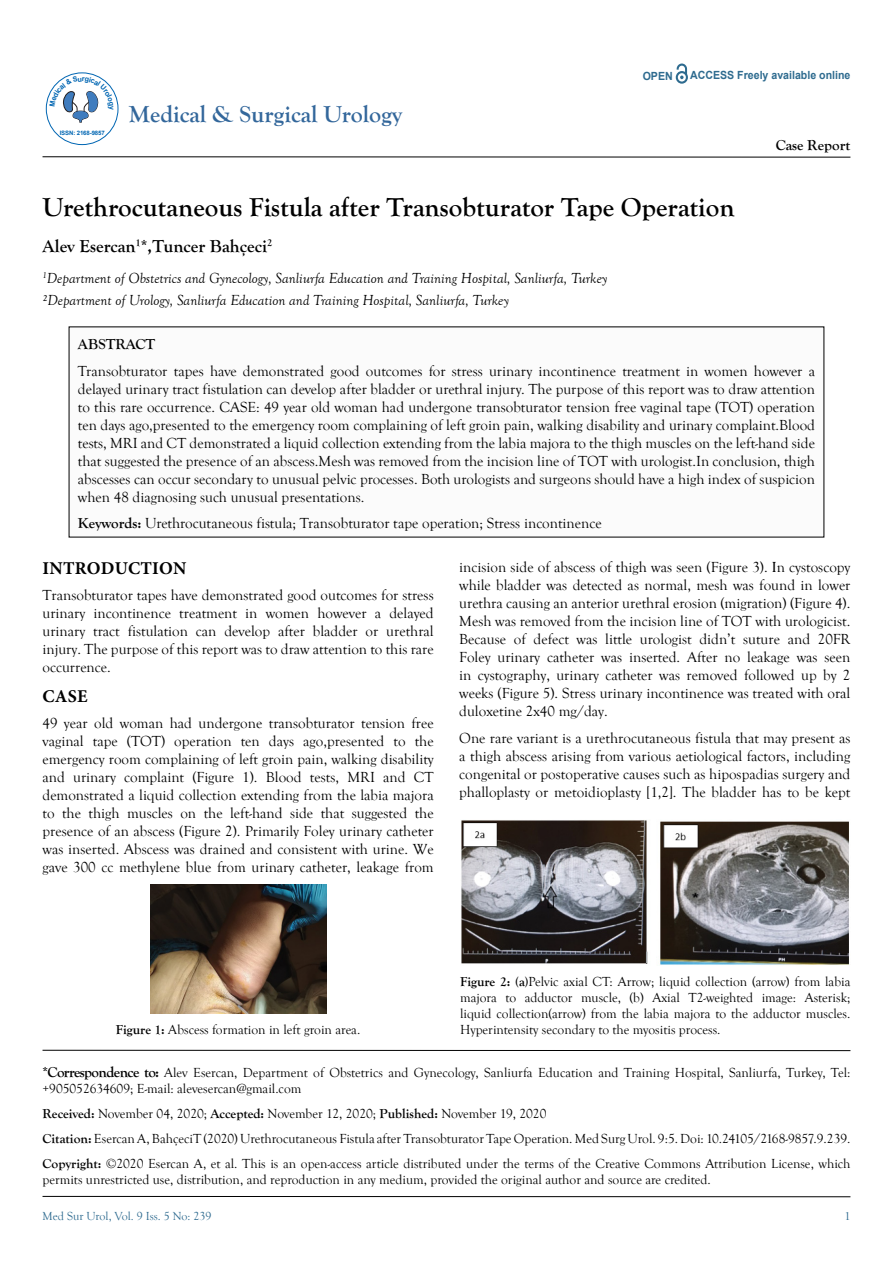
<style>
.page{position:relative;width:893px;height:1263px;background:#fff}
.page>*{position:absolute;margin:0;border:0;box-sizing:border-box;transform-origin:0 0}
.t1{font:700 27px "Goudy Old Style T";color:#000}
.t2{font:700 24px "Goudy Old Style T";color:#33679b}
.t3{font:700 18px "Goudy Old Style T";color:#000}
.t4{font:700 18px "Minion Pro";letter-spacing:.01em;color:#000}
.t5{font:15px/18px "Goudy Old Style T";color:#000;text-align:justify}
.t6{font:italic 15px/22.5px "Goudy Old Style T";color:#000}
.t7{font:700 15px "Goudy Old Style T";color:#000}
.t8{font:13.5px/16.2px "Goudy Old Style T";color:#000}
.t9{font:12px "Goudy Old Style T";color:#2d6a8f}
.t10{font:700 11.25px "Arial";color:#2e6b8f;scale:.94 1}
.t11{font:700 6px "Arial";letter-spacing:-.02em;color:#0066b3}
.s1{font-weight:700}
.s2{font-family:"Cambria"}
.s3{font-weight:700;font-size:15px}
</style>
<div class="page">
<svg style="left:46px;top:73px;width:72px;height:72px"></svg>
<div style="left:46px;top:73px;width:72px;height:72px;border:1px solid #0066b3;border-radius:50%"></div>
<svg style="left:676px;top:64px;width:12px;height:20px"></svg>
<hr style="left:43px;top:156px;width:807px;height:2px;background:#000">
<hr style="left:43px;top:1196px;width:807px;height:1px;background:#000">
<div style="left:69px;top:327px;width:755px;height:210px;background:#fbfbfb"></div>
<hr style="left:43px;top:1050px;width:807px;height:1px;background:#000">
<img style="left:150px;top:884px;width:176px;height:130px">
<img style="left:461px;top:820px;width:388px;height:145px">
<svg style="left:50px;top:76px;width:63px;height:61px"></svg>
<p class="t11" style="left:60px;top:128px;width:47px">ISSN: 2168-9857</p>
<h2 class="t2" style="left:129px;top:100px;width:275px">Medical &amp; Surgical Urology</h2>
<p class="t10" style="left:643px;top:68px;width:33px">OPEN</p>
<p class="t10" style="left:690px;top:67px;width:172px">ACCESS Freely available online</p>
<p class="t7" style="left:776px;top:137px;width:76px">Case Report</p>
<h1 class="t1" style="left:43px;top:192px;width:694px">Urethrocutaneous Fistula after Transobturator Tape Operation</h1>
<p class="t3" style="left:43px;top:236px;width:231px">Alev Esercan<sup>1</sup>*,Tuncer Bahçeci<sup>2</sup></p>
<p class="t6" style="left:43px;top:267px;width:566px"><sup>1</sup>Department of Obstetrics and Gynecology, Sanliurfa Education and Training Hospital, Sanliurfa, Turkey<br>²Department of Urology, Sanliurfa Education and Training Hospital, Sanliurfa, Turkey</p>
<p class="t7" style="left:78px;top:336px;width:79px">ABSTRACT</p>
<p class="t5" style="left:78px;top:362px;width:739px">Transobturator tapes have demonstrated good outcomes for stress urinary incontinence treatment in women however a delayed urinary tract fistulation can develop after bladder or urethral injury. The purpose of this report was to draw attention to this rare occurrence. CASE: 49 year old woman had undergone transobturator tension free vaginal tape (TOT) operation ten days ago,presented to the emergency room complaining of left groin pain, walking disability and urinary complaint.Blood tests, MRI and CT demonstrated a liquid collection extending from the labia majora to the thigh muscles on the left-hand side that suggested the presence of an abscess.Mesh was removed from the incision line of TOT with urologist.In conclusion, thigh abscesses can occur secondary to unusual pelvic processes. Both urologists and surgeons should have a high index of suspicion when 48 diagnosing such unusual presentations.</p>
<p class="t5" style="left:78px;top:515px;width:525px"><span class="s1">Keywords:</span> Urethrocutaneous fistula; Transobturator tape operation; Stress incontinence</p>
<p class="t4" style="left:43px;top:555px;width:145px">INTRODUCTION</p>
<p class="t5" style="left:43px;top:586px;width:393px">Transobturator tapes have demonstrated good outcomes for stress urinary incontinence treatment in women however a delayed urinary tract fistulation can develop after bladder or urethral injury. The purpose of this report was to draw attention to this rare occurrence.</p>
<p class="t4" style="left:43px;top:683px;width:46px">CASE</p>
<p class="t5" style="left:43px;top:714px;width:393px">49 year old woman had undergone transobturator tension free vaginal tape (TOT) operation ten days ago,presented to the emergency room complaining of left groin pain, walking disability and urinary complaint (Figure 1). Blood tests, MRI and CT demonstrated a liquid collection extending from the labia majora to the thigh muscles on the left-hand side that suggested the presence of an abscess (Figure 2). Primarily Foley urinary catheter was inserted. Abscess was drained and consistent with urine. We gave 300 cc methylene blue from urinary catheter, leakage from</p>
<p class="t5" style="left:459px;top:558px;width:393px">incision side of abscess of thigh was seen (Figure 3). <span class="s2">I</span>n cystoscopy while bladder was detected as normal, mesh was found in lower urethra causing an anterior urethral erosion (migration) (Figure 4).<br>Mesh was removed from the incision line of TOT with urologicist.<br>Because of defect was little urologist didn’t suture and 20FR Foley urinary catheter was inserted. After no leakage was seen in cystography, urinary catheter was removed followed up by 2 weeks (Figure 5). Stress urinary incontinence was treated with oral duloxetine 2x40 mg/day.</p>
<p class="t5" style="left:459px;top:729px;width:393px">One rare variant is a urethrocutaneous fistula that may present as a thigh abscess arising from various aetiological factors, including congenital or postoperative causes such as hipospadias surgery and phalloplasty or metoidioplasty [1,2]. The bladder has to be kept</p>
<p class="t8" style="left:116px;top:1022px;width:246px"><span class="s1">Figure 1:</span> Abscess formation in left groin area.</p>
<p class="t8" style="left:460px;top:973px;width:392px;text-align:justify"><span class="s1">Figure 2: (a)</span>Pelvic axial CT: Arrow; liquid collection (arrow) from labia majora to adductor muscle, (b) Axial T2-weighted image: Asterisk; liquid collection(arrow) from the labia majora to the adductor muscles.<br>Hyperintensity secondary to the myositis process.</p>
<p class="t8" style="left:43px;top:1065px;width:809px"><span class="s3">*Correspondence to:</span> Alev Esercan, Department of Obstetrics and Gynecology, Sanliurfa Education and Training Hospital, Sanliurfa, Turkey, Tel: +905052634609; E-mail: alevesercan@gmail.com</p>
<p class="t8" style="left:43px;top:1101px;width:809px;line-height:24.8px"><span class="s1">Received:</span> November 04, 2020; <span class="s1">Accepted:</span> November 12, 2020; <span class="s1">Published:</span> November 19, 2020<br><span class="s1">Citation:</span> Esercan A, BahçeciT (2020) Urethrocutaneous Fistula after Transobturator Tape Operation. Med Surg Urol. 9:5. Doi: 10.24105/2168-9857.9.239.<br><span class="s1">Copyright:</span> ©2020 Esercan A, et al. This is an open-access article distributed under the terms of the Creative Commons Attribution License, which</p>
<p class="t8" style="left:43px;top:1171px;width:670px">permits unrestricted use, distribution, and reproduction in any medium, provided the original author and source are credited.</p>
<p class="t9" style="left:43px;top:1210px;width:170px">Med Sur Urol, Vol. 9 Iss. 5 No: 239</p>
<p class="t9" style="left:844px;top:1210px;width:7px">1</p>
</div>
